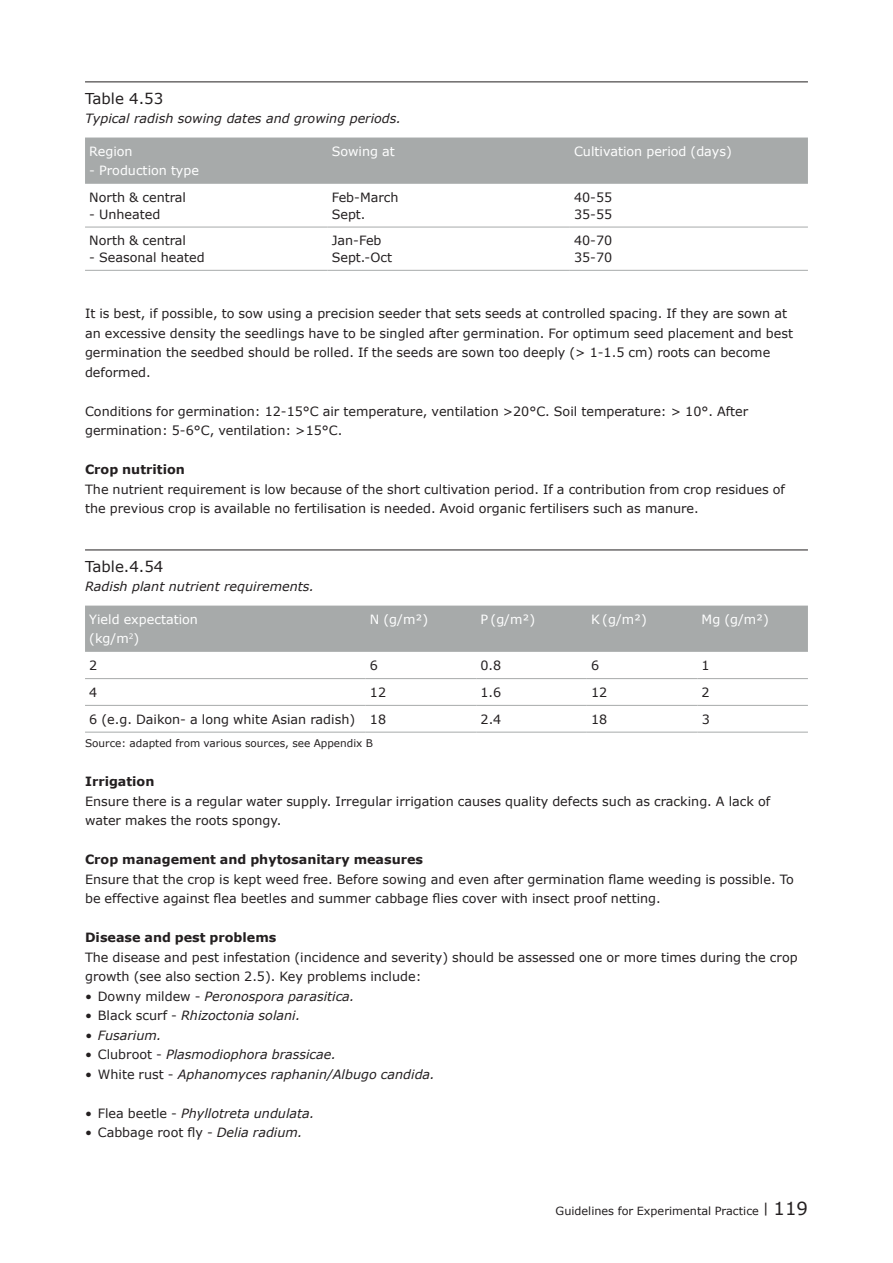
<style>
.page{position:relative;width:893px;height:1263px;background:#fff}
.page>*{position:absolute;margin:0;border:0;box-sizing:border-box;transform-origin:0 0}
.t1{font:15px "Verdana";color:#231f20}
.t2{font:12.75px/19.5px "Verdana";color:#231f20}
.t3{font:italic 12.75px "Verdana";color:#231f20}
.t4{font:12.75px/19.5px "Verdana";color:#fff}
.t5{font:700 12.75px "Verdana";color:#231f20}
.t6{font:11.25px "Verdana";color:#231f20}
.t7{font:10.5px "Verdana";color:#231f20}
.s1{font-style:normal}
.s2{font-style:italic}
.s3{font-size:18px}
</style>
<div class="page">
<hr style="left:85px;top:82px;width:723px;height:1px;background:#231f20">
<hr style="left:85px;top:550px;width:723px;height:1px;background:#231f20">
<div style="left:85px;top:138px;width:723px;height:46px;background:#a7aaaa"></div>
<hr style="left:85px;top:227px;width:242px;height:1px;background:#a7aaaa">
<hr style="left:327px;top:227px;width:243px;height:1px;background:#a7aaaa">
<hr style="left:570px;top:227px;width:238px;height:1px;background:#a7aaaa">
<hr style="left:85px;top:270px;width:242px;height:1px;background:#a7aaaa">
<hr style="left:327px;top:270px;width:243px;height:1px;background:#a7aaaa">
<hr style="left:570px;top:270px;width:238px;height:1px;background:#a7aaaa">
<div style="left:85px;top:606px;width:723px;height:46px;background:#a7aaaa"></div>
<hr style="left:85px;top:678px;width:281px;height:1px;background:#a7aaaa">
<hr style="left:366px;top:678px;width:110px;height:1px;background:#a7aaaa">
<hr style="left:476px;top:678px;width:111px;height:1px;background:#a7aaaa">
<hr style="left:587px;top:678px;width:110px;height:1px;background:#a7aaaa">
<hr style="left:697px;top:678px;width:111px;height:1px;background:#a7aaaa">
<hr style="left:85px;top:705px;width:281px;height:1px;background:#a7aaaa">
<hr style="left:366px;top:705px;width:110px;height:1px;background:#a7aaaa">
<hr style="left:476px;top:705px;width:111px;height:1px;background:#a7aaaa">
<hr style="left:587px;top:705px;width:110px;height:1px;background:#a7aaaa">
<hr style="left:697px;top:705px;width:111px;height:1px;background:#a7aaaa">
<hr style="left:85px;top:732px;width:281px;height:1px;background:#a7aaaa">
<hr style="left:366px;top:732px;width:110px;height:1px;background:#a7aaaa">
<hr style="left:476px;top:732px;width:111px;height:1px;background:#a7aaaa">
<hr style="left:587px;top:732px;width:110px;height:1px;background:#a7aaaa">
<hr style="left:697px;top:732px;width:111px;height:1px;background:#a7aaaa">
<p class="t1" style="left:85px;top:88px;width:80px">Table 4.53</p>
<p class="t3" style="left:85px;top:110px;width:318px">Typical radish sowing dates and growing periods.</p>
<p class="t4" style="left:89px;top:141px;width:45px">Region</p>
<p class="t4" style="left:89px;top:161px;width:111px">- Production type</p>
<p class="t4" style="left:332px;top:141px;width:65px">Sowing at</p>
<p class="t4" style="left:574px;top:141px;width:159px">Cultivation period (days)</p>
<p class="t2" style="left:89px;top:188px;width:98px">North &amp; central</p>
<p class="t2" style="left:89px;top:204px;width:73px">- Unheated</p>
<p class="t2" style="left:89px;top:231px;width:98px">North &amp; central</p>
<p class="t2" style="left:89px;top:247px;width:117px">- Seasonal heated</p>
<p class="t2" style="left:332px;top:189px;width:68px;line-height:16.5px">Feb-March<br>Sept.</p>
<p class="t2" style="left:574px;top:189px;width:40px;line-height:16.5px">40-55<br>35-55</p>
<p class="t2" style="left:332px;top:232px;width:62px;line-height:16.5px">Jan-Feb<br>Sept.-Oct</p>
<p class="t2" style="left:574px;top:232px;width:40px;line-height:16.5px">40-70<br>35-70</p>
<p class="t2" style="left:85px;top:303px;width:709px">It is best, if possible, to sow using a precision seeder that sets seeds at controlled spacing. If they are sown at an excessive density the seedlings have to be singled after germination. For optimum seed placement and best germination the seedbed should be rolled. If the seeds are sown too deeply (&gt; 1-1.5 cm) roots can become deformed.</p>
<p class="t2" style="left:85px;top:401px;width:665px">Conditions for germination: 12-15°C air temperature, ventilation &gt;20°C. Soil temperature: &gt; 10°. After germination: 5-6°C, ventilation: &gt;15°C.</p>
<p class="t5" style="left:85px;top:460px;width:101px">Crop nutrition</p>
<p class="t2" style="left:85px;top:479px;width:701px">The nutrient requirement is low because of the short cultivation period. If a contribution from crop residues of the previous crop is available no fertilisation is needed. Avoid organic fertilisers such as manure.</p>
<p class="t1" style="left:85px;top:556px;width:80px">Table.4.54</p>
<p class="t3" style="left:85px;top:578px;width:231px">Radish plant nutrient requirements.</p>
<p class="t4" style="left:89px;top:609px;width:110px">Yield expectation (kg/m<sup>2</sup>)</p>
<p class="t4" style="left:370px;top:609px;width:60px">N (g/m²)</p>
<p class="t4" style="left:480px;top:609px;width:56px">P (g/m²)</p>
<p class="t4" style="left:591px;top:609px;width:57px">K (g/m²)</p>
<p class="t4" style="left:702px;top:609px;width:69px">Mg (g/m²)</p>
<p class="t2" style="left:89px;top:656px;width:10px">2</p>
<p class="t2" style="left:370px;top:656px;width:10px">6</p>
<p class="t2" style="left:480px;top:656px;width:22px">0.8</p>
<p class="t2" style="left:591px;top:656px;width:10px">6</p>
<p class="t2" style="left:702px;top:656px;width:10px">1</p>
<p class="t2" style="left:89px;top:682px;width:10px">4</p>
<p class="t2" style="left:370px;top:682px;width:18px">12</p>
<p class="t2" style="left:480px;top:682px;width:22px">1.6</p>
<p class="t2" style="left:591px;top:682px;width:18px">12</p>
<p class="t2" style="left:702px;top:682px;width:10px">2</p>
<p class="t2" style="left:89px;top:709px;width:298px">6 (e.g. Daikon- a long white Asian radish) 18</p>
<p class="t2" style="left:481px;top:709px;width:22px">2.4</p>
<p class="t2" style="left:591px;top:709px;width:18px">18</p>
<p class="t2" style="left:702px;top:709px;width:10px">3</p>
<p class="t7" style="left:85px;top:736px;width:289px">Source: adapted from various sources, see Appendix B</p>
<p class="t5" style="left:85px;top:772px;width:71px">Irrigation</p>
<p class="t2" style="left:85px;top:791px;width:687px">Ensure there is a regular water supply. Irregular irrigation causes quality defects such as cracking. A lack of water makes the roots spongy.</p>
<p class="t5" style="left:85px;top:850px;width:340px">Crop management and phytosanitary measures</p>
<p class="t2" style="left:85px;top:869px;width:710px">Ensure that the crop is kept weed free. Before sowing and even after germination flame weeding is possible. To be effective against flea beetles and summer cabbage flies cover with insect proof netting.</p>
<p class="t5" style="left:85px;top:928px;width:193px">Disease and pest problems</p>
<p class="t2" style="left:85px;top:947px;width:714px">The disease and pest infestation (incidence and severity) should be assessed one or more times during the crop growth (see also section 2.5). Key problems include:</p>
<p class="t3" style="left:85px;top:987px;width:271px"><span class="s1">• Downy mildew -</span> Peronospora parasitica.</p>
<p class="t3" style="left:85px;top:1007px;width:217px"><span class="s1">• Black scurf -</span> Rhizoctonia solani.</p>
<p class="t3" style="left:85px;top:1026px;width:78px">• Fusarium.</p>
<p class="t3" style="left:85px;top:1046px;width:253px"><span class="s1">• Clubroot -</span> Plasmodiophora brassicae.</p>
<p class="t3" style="left:85px;top:1065px;width:351px"><span class="s1">• White rust -</span> Aphanomyces raphanin/Albugo candida.</p>
<p class="t3" style="left:85px;top:1104px;width:231px"><span class="s1">• Flea beetle -</span> Phyllotreta undulata.</p>
<p class="t2" style="left:85px;top:1122px;width:219px">• Cabbage root fly - <span class="s2">Delia radium.</span></p>
<p class="t6" style="left:556px;top:1203px;width:254px">Guidelines for Experimental Practice <sup>|</sup> <span class="s3">119</span></p>
</div>
